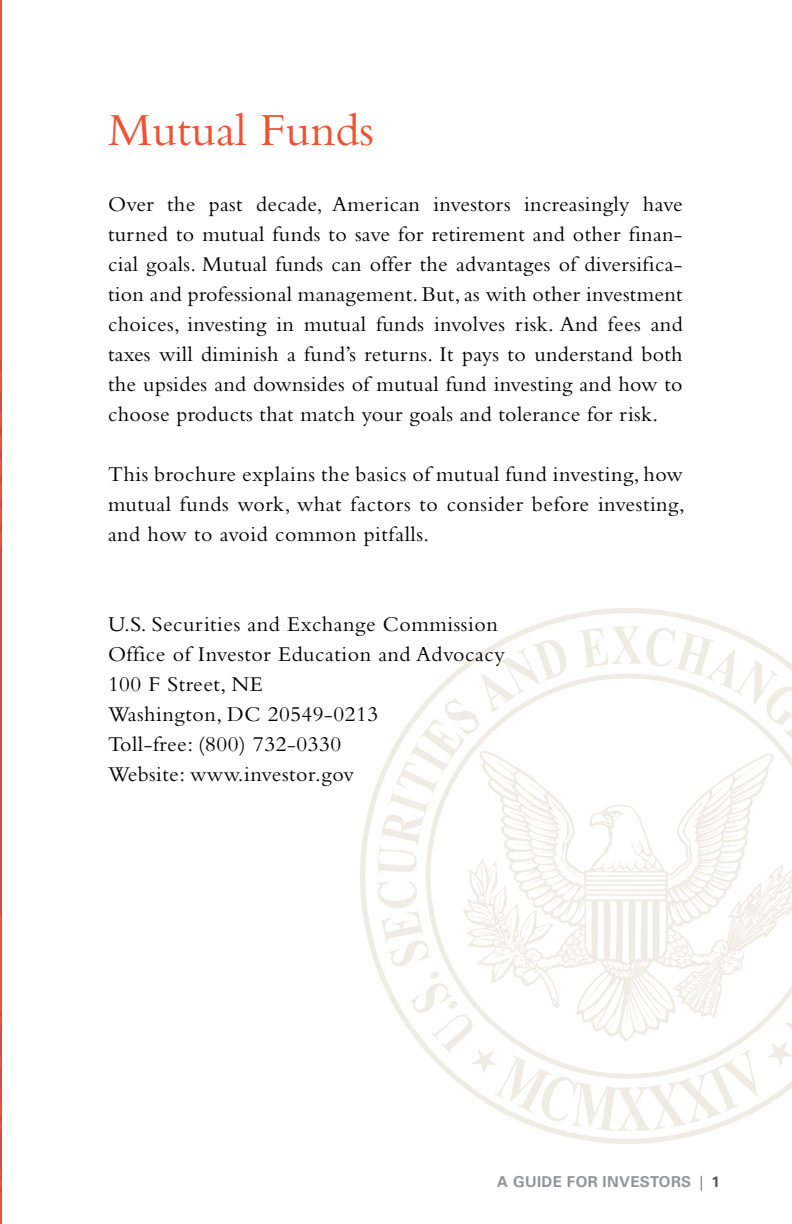
<style>
.page{position:relative;width:792px;height:1224px;background:#fff}
.page>*{position:absolute;margin:0;border:0;box-sizing:border-box;transform-origin:0 0}
.t1{font:48px "Bembo";color:#f05133}
.t2{font:22px/30px "Bembo";letter-spacing:.025em;color:#000;text-align:justify}
.t3{font:700 15px "Univers LT Std";letter-spacing:.025em;color:#939598}
.s1{font-weight:300;color:#58595b}
.s2{color:#58595b}
</style>
<div class="page">
<svg style="left:360px;top:608px;width:432px;height:536px"></svg>
<svg style="left:0;top:0;width:1px;height:1224px"></svg>
<h1 class="t1" style="left:108px;top:102px;width:267px">Mutual Funds</h1>
<p class="t2" style="left:108px;top:189px;width:576px">Over the past decade, American investors increasingly have turned to mutual funds to save for retirement and other finan&shy;cial goals. Mutual funds can offer the advantages of diversifica&shy;tion and professional management. But, as with other investment choices, investing in mutual funds involves risk. And fees and taxes will diminish a fund’s returns. It pays to understand both the upsides and downsides of mutual fund investing and how to choose products that match your goals and tolerance for risk.</p>
<p class="t2" style="left:108px;top:459px;width:578px">This brochure explains the basics of mutual fund investing, how mutual funds work, what factors to consider before investing, and how to avoid common pitfalls.</p>
<p class="t2" style="left:108px;top:609px;width:398px;text-align:left">U.S. Securities and Exchange Commission<br>Office of Investor Education and Advocacy<br>100 F Street, NE<br>Washington, DC 20549-0213<br>Toll-free: (800) 732-0330<br>Website: www.investor.gov</p>
<p class="t3" style="left:497px;top:1173px;width:224px">A GUIDE FOR INVESTORS <span class="s1">|</span> <span class="s2">1</span></p>
</div>
